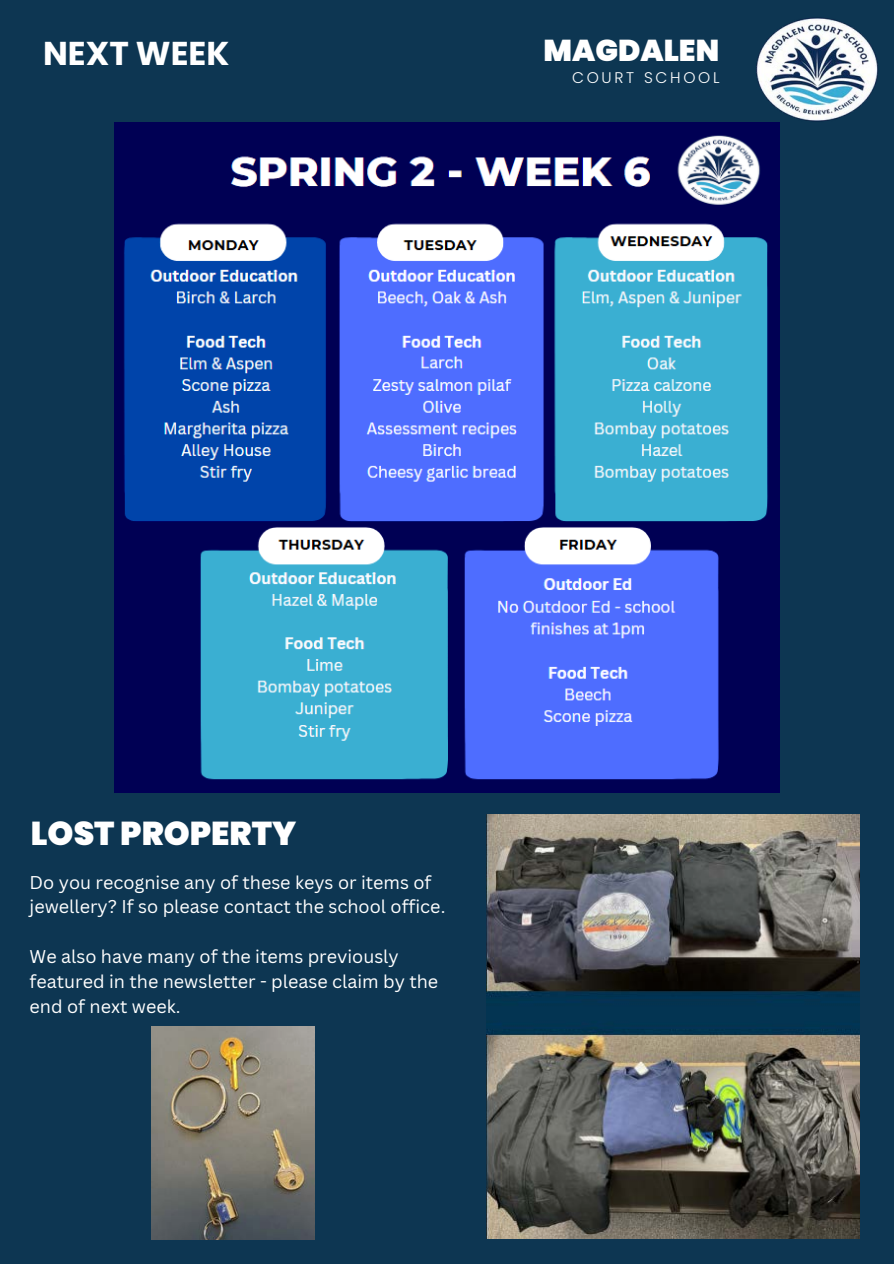
<style>
.page{position:relative;width:894px;height:1264px;background:#fff}
.page>*{position:absolute;margin:0;border:0;box-sizing:border-box;transform-origin:0 0}
.t1{font:900 33px "Poppins";color:#fff}
.t2{font:700 33px "Poppins";color:#fff}
.t3{font:900 30.15px "Poppins";color:#fff}
.t4{font:18px/24.8px "Canva Sans";color:#fff}
.t5{font:300 15.45px "Poppins";letter-spacing:.175em;color:#fff}
</style>
<div class="page">
<div style="left:0;top:0;width:893px;height:1263px;background:#0d3652"></div>
<img style="left:756px;top:17px;width:122px;height:105px">
<img style="left:151px;top:1026px;width:163px;height:213px">
<img style="left:486px;top:815px;width:373px;height:423px">
<img style="left:114px;top:122px;width:665px;height:670px">
<h1 class="t2" style="left:43px;top:30px;width:188px">NEXT WEEK</h1>
<h1 class="t3" style="left:543px;top:30px;width:177px">MAGDALEN</h1>
<h1 class="t5" style="left:572px;top:67px;width:149px">COURT SCHOOL</h1>
<p class="t1" style="left:31px;top:810px;width:267px">LOST PROPERTY</p>
<p class="t4" style="left:30px;top:869px;width:417px">Do you recognise any of these keys or items of jewellery? If so please contact the school office.</p>
<p class="t4" style="left:30px;top:943px;width:410px">We also have many of the items previously featured in the newsletter - please claim by the end of next week.</p>
</div>
